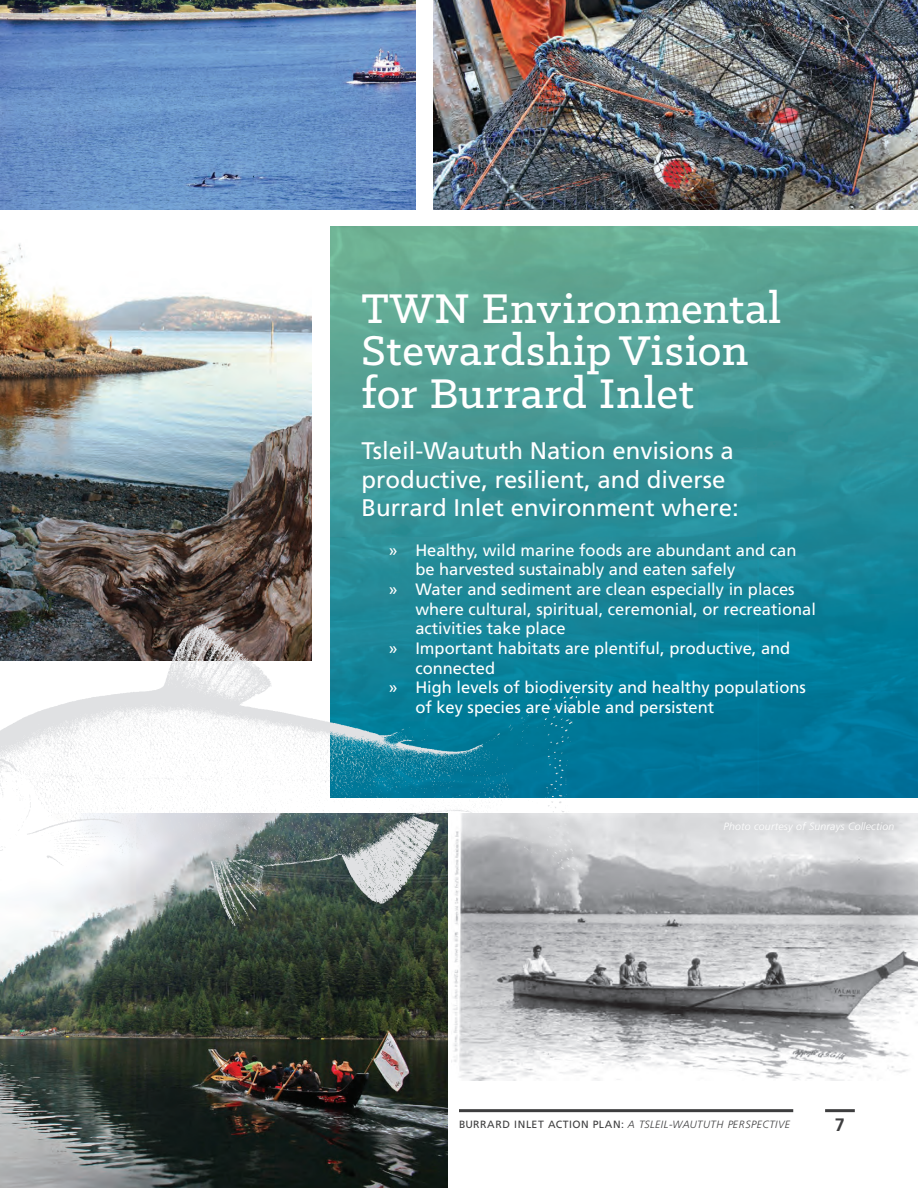
<style>
.page{position:relative;width:918px;height:1188px;background:#fff}
.page>*{position:absolute;margin:0;border:0;box-sizing:border-box;transform-origin:0 0}
.t1{font:500 46.95px/42.6px "Klinic Slab";letter-spacing:.02em;color:#fff}
.t2{font:24px/28.5px "Frutiger";color:#fff}
.t3{font:700 18px "Frutiger";color:#3e3e3f}
.t4{font:16.5px "Frutiger";color:#fff}
.t5{font:italic 300 10.5px "Frutiger";letter-spacing:.04em;color:#3e3e3f}
.t6{font:italic 300 10.5px "Frutiger";letter-spacing:.02em;color:#fff}
.s1{font-weight:400;font-style:normal}
</style>
<div class="page">
<img style="left:453px;top:813px;width:465px;height:267px">
<img style="left:0;top:937px;width:447px;height:251px">
<img style="left:0;top:243px;width:312px;height:369px">
<hr style="left:825px;top:1109px;width:30px;height:3px;background:#3e3e3f">
<hr style="left:459px;top:1109px;width:334px;height:3px;background:#3e3e3f">
<img style="left:330px;top:226px;width:588px;height:571px">
<img style="left:0;top:612px;width:598px;height:325px">
<img style="left:433px;top:0;width:485px;height:209px">
<img style="left:0;top:0;width:416px;height:209px">
<h1 class="t1" style="left:361px;top:286px;width:421px">TWN Environmental<br>Stewardship Vision for Burrard Inlet</h1>
<h2 class="t2" style="left:361px;top:437px;width:379px">Tsleil-Waututh Nation envisions a productive, resilient, and diverse<br>Burrard Inlet environment where:</h2>
<p class="t4" style="left:388px;top:540px;width:410px">» Healthy, wild marine foods are abundant and can</p>
<p class="t4" style="left:415px;top:560px;width:322px">be harvested sustainably and eaten safely</p>
<p class="t4" style="left:388px;top:580px;width:408px">» Water and sediment are clean especially in places</p>
<p class="t4" style="left:415px;top:599px;width:402px">where cultural, spiritual, ceremonial, or recreational</p>
<p class="t4" style="left:415px;top:619px;width:152px">activities take place</p>
<p class="t4" style="left:388px;top:639px;width:404px">» Important habitats are plentiful, productive, and</p>
<p class="t4" style="left:415px;top:658px;width:81px">connected</p>
<p class="t4" style="left:388px;top:678px;width:419px">» High levels of biodiversity and healthy populations</p>
<p class="t4" style="left:415px;top:697px;width:300px">of key species are viable and persistent</p>
<p class="t6" style="left:724px;top:820px;width:172px">Photo courtesy of Sunrays Collection</p>
<p class="t5" style="left:459px;top:1119px;width:333px"><span class="s1">BURRARD INLET ACTION PLAN:</span> A TSLEIL-WAUTUTH PERSPECTIVE</p>
<p class="t3" style="left:835px;top:1115px;width:12px">7</p>
</div>
